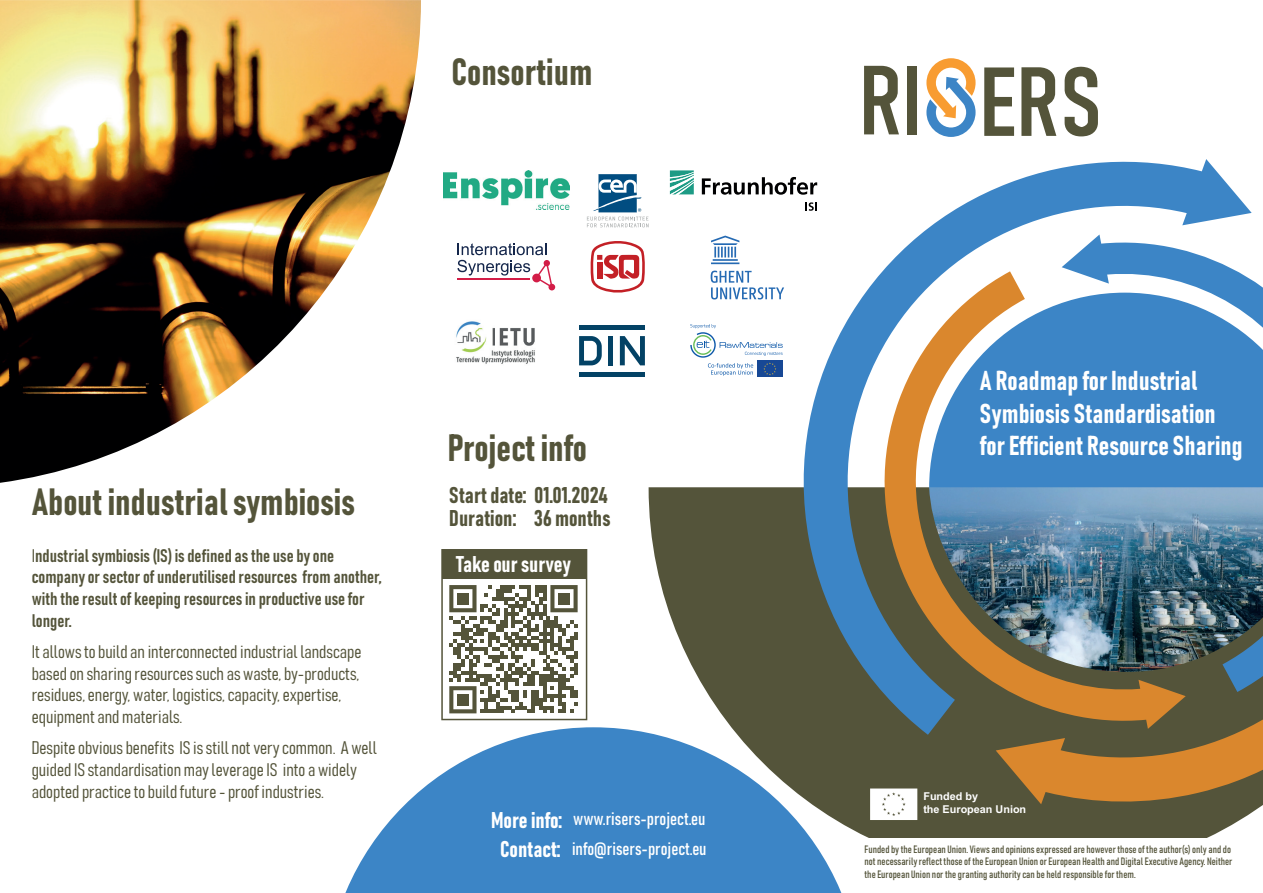
<style>
.page{position:relative;width:1263px;height:893px;background:#fff}
.page>*{position:absolute;margin:0;border:0;box-sizing:border-box;transform-origin:0 0}
.t1{font:700 condensed 37.5px "Bahnschrift";color:#54543a}
.t2{font:700 condensed 27px/32.4px "Bahnschrift";color:#fff}
.t3{font:700 condensed 22.5px/23.5px "Bahnschrift";color:#54543a}
.t4{font:700 condensed 22.5px "Bahnschrift";color:#fff}
.t5{font:300 condensed 18px/21.6px "Bahnschrift";color:#54543a}
.t6{font:600 condensed 18px/21.6px "Bahnschrift";color:#54543a}
.t7{font:condensed 18px/30px "Bahnschrift";color:#fff;text-align:right}
.t8{font:700 10.8px/13px "Arial";color:#fff}
.t9{font:condensed 10.5px/12.6px "Bahnschrift";color:#54543a}
.s1{font-weight:300}
.s2{font-weight:700;font-size:22.5px}
</style>
<div class="page">
<svg style="left:649px;top:487px;width:614px;height:351px;background:#696953"></svg>
<svg style="left:345px;top:727px;width:517px;height:166px;fill:#3c85c6"></svg>
<div style="left:907px;top:66px;width:10px;height:68px;background:#54543a"></div>
<svg style="left:984px;top:67px;width:30px;height:69px"></svg>
<svg style="left:864px;top:66px;width:35px;height:68px"></svg>
<svg style="left:1064px;top:67px;width:34px;height:70px"></svg>
<svg style="left:1021px;top:67px;width:35px;height:69px"></svg>
<svg style="left:926px;top:58px;width:49px;height:79px"></svg>
<svg style="left:870px;top:788px;width:47px;height:32px"></svg>
<svg style="left:996px;top:280px;width:267px;height:525px;background:#947549"></svg>
<svg style="left:794px;top:159px;width:458px;height:576px"></svg>
<svg style="left:587px;top:174px;width:62px;height:53px"></svg>
<img style="left:443px;top:170px;width:126px;height:39px">
<svg style="left:579px;top:336px;width:23px;height:29px"></svg>
<div style="left:579px;top:325px;width:66px;height:5px;background:#034265"></div>
<div style="left:608px;top:336px;width:5px;height:29px;background:#034265"></div>
<svg style="left:620px;top:336px;width:25px;height:29px"></svg>
<hr style="left:579px;top:372px;width:66px;height:4px;background:#034265">
<div style="left:757px;top:360px;width:26px;height:17px;background:#174895"></div>
<svg style="left:690px;top:324px;width:93px;height:52px"></svg>
<svg style="left:670px;top:170px;width:24px;height:24px"></svg>
<svg style="left:702px;top:177px;width:115px;height:18px"></svg>
<svg style="left:805px;top:202px;width:12px;height:9px"></svg>
<svg style="left:711px;top:236px;width:73px;height:63px"></svg>
<svg style="left:457px;top:243px;width:98px;height:47px"></svg>
<hr style="left:457px;top:278px;width:73px;height:1px;background:#d31d47">
<img style="left:456px;top:321px;width:79px;height:43px">
<svg style="left:590px;top:241px;width:55px;height:52px"></svg>
<img style="left:0;top:0;width:421px;height:483px">
<svg style="left:441px;top:549px;width:146px;height:171px"></svg>
<div style="left:457px;top:593px;width:12px;height:11px;background:#54543a"></div>
<div style="left:558px;top:593px;width:12px;height:11px;background:#54543a"></div>
<div style="left:457px;top:694px;width:12px;height:12px;background:#54543a"></div>
<div style="left:842px;top:838px;width:421px;height:55px;background:#fff"></div>
<h1 class="t1" style="left:451px;top:49px;width:143px">Consortium</h1>
<h1 class="t1" style="left:448px;top:424px;width:141px">Project info</h1>
<h1 class="t1" style="left:32px;top:478px;width:325px">About industrial symbiosis</h1>
<p class="t3" style="left:449px;top:483px;width:160px">Start date: 01.01.2024<br>Duration:</p>
<p class="t4" style="left:456px;top:549px;width:116px">Take our survey</p>
<p class="t3" style="left:534px;top:506px;width:78px">36 months</p>
<p class="t6" style="left:32px;top:544px;width:351px"><span class="s1">I</span>ndustrial symbiosis (IS) is defined as the use by one company or sector of underutilised resources from another, with the result of keeping resources in productive use for longer.</p>
<p class="t5" style="left:32px;top:641px;width:331px">It allows to build an interconnected industrial landscape based on sharing resources such as waste, by-products, residues, energy, water, logistics, capacity, expertise, equipment and materials.</p>
<p class="t5" style="left:32px;top:737px;width:347px">Despite obvious benefits IS is still not very common. A well guided IS standardisation may leverage IS into a widely adopted practice to build future - proof industries.</p>
<p class="t4" style="left:491px;top:805px;width:72px">More info:</p>
<p class="t7" style="left:500px;top:804px;width:208px">www.risers-project.eu<br><span class="s2">Contact:</span> info@risers-project.eu</p>
<h2 class="t2" style="left:980px;top:364px;width:264px">A Roadmap for Industrial<br>Symbiosis Standardisation for Efficient Resource Sharing</h2>
<p class="t8" style="left:923px;top:790px;width:104px">Funded by<br>the European Union</p>
<p class="t9" style="left:864px;top:843px;width:369px">Funded by the European Union. Views and opinions expressed are however those of the author(s) only and do not necessarily reflect those of the European Union or European Health and Digital Executive Agency. Neither the European Union nor the granting authority can be held responsible for them.</p>
</div>
